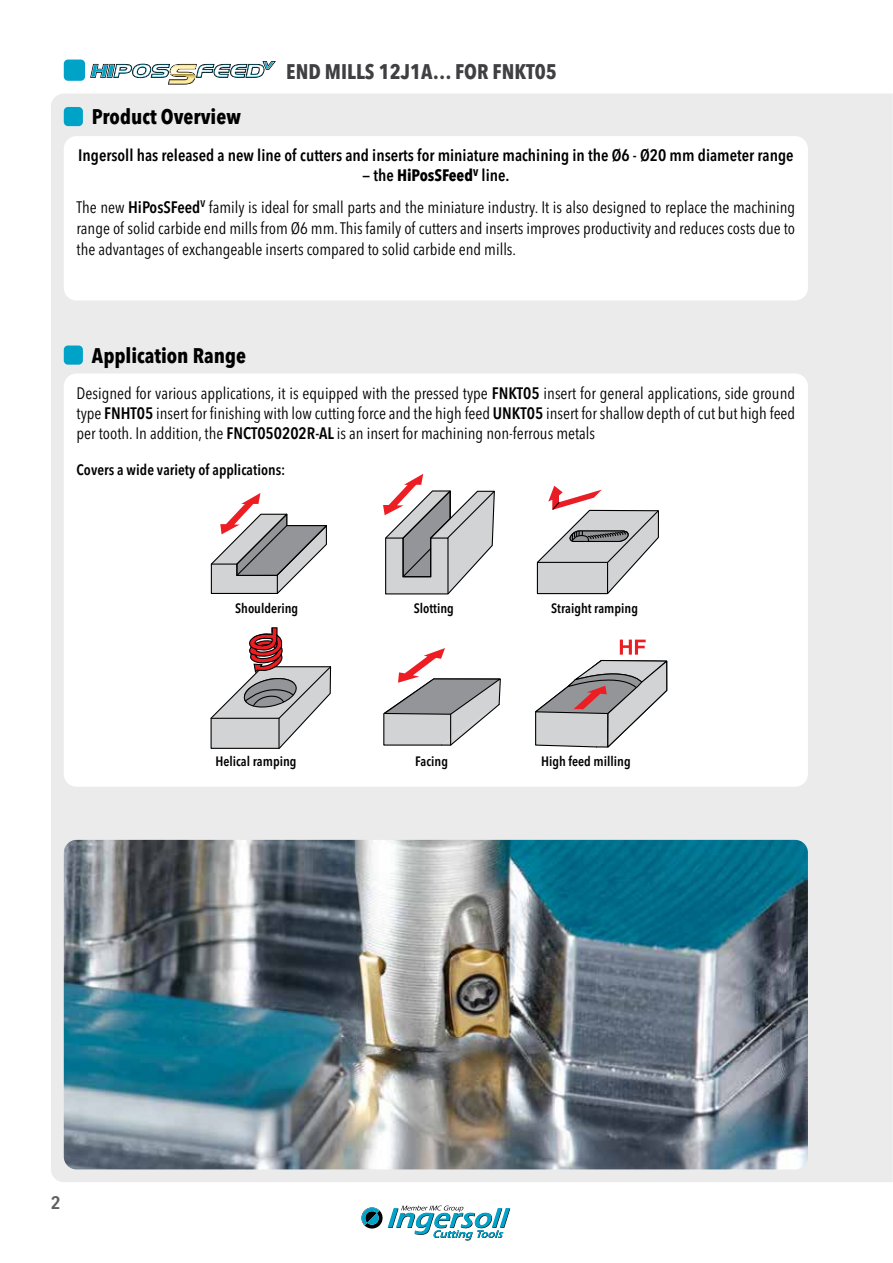
<style>
.page{position:relative;width:893px;height:1263px;background:#fff}
.page>*{position:absolute;margin:0;border:0;box-sizing:border-box;transform-origin:0 0}
.t1{font:700 condensed 21px "Avenir Next LT Pro";color:#000}
.t2{font:700 condensed 21px "Avenir Next LT Pro";color:#404042}
.t3{font:600 condensed 18px "Avenir Next LT Pro";color:#5f6063;scale:1.1 1}
.t4{font:condensed 16.5px/19.8px "Avenir Next LT Pro";color:#000;text-align:center}
.t5{font:600 condensed 16.5px "Avenir Next LT Pro";color:#000}
.t6{font:600 condensed 15px "Avenir Next LT Pro";color:#000}
.t7{font:600 condensed 13.5px "Avenir Next LT Pro";color:#000}
.s1{font-weight:600}
.s2{font-weight:700}
</style>
<div class="page">
<div style="left:51px;top:94px;width:842px;height:1088px;background:#ebebec"></div>
<svg style="left:361px;top:1205px;width:149px;height:35px"></svg>
<div style="left:64px;top:60px;width:21px;height:21px;background:#00a3c8;border-radius:4px"></div>
<div style="left:64px;top:345px;width:19px;height:20px;background:#00a3c8;border-radius:4px"></div>
<div style="left:64px;top:373px;width:744px;height:414px;background:#fff;border-radius:13px"></div>
<div style="left:64px;top:107px;width:19px;height:19px;background:#00a3c8;border-radius:4px"></div>
<div style="left:64px;top:136px;width:744px;height:164px;background:#fff;border-radius:13px"></div>
<svg style="left:210px;top:493px;width:117px;height:101px"></svg>
<svg style="left:383px;top:474px;width:112px;height:121px"></svg>
<svg style="left:210px;top:627px;width:122px;height:122px"></svg>
<svg style="left:383px;top:648px;width:118px;height:98px"></svg>
<hr style="left:450px;top:714px;width:1px;height:31px;background:#000">
<svg style="left:535px;top:639px;width:133px;height:109px"></svg>
<svg style="left:536px;top:486px;width:123px;height:109px"></svg>
<img style="left:64px;top:840px;width:744px;height:329px">
<svg style="left:90px;top:61px;width:186px;height:24px"></svg>
<p class="t2" style="left:286px;top:58px;width:272px">END MILLS 12J1A… FOR FNKT05</p>
<p class="t1" style="left:92px;top:104px;width:150px">Product Overview</p>
<p class="t5" style="left:78px;top:145px;width:717px">Ingersoll has released a new line of cutters and inserts for miniature machining in the Ø6 - Ø20 mm diameter range</p>
<p class="t4" style="left:77px;top:159px;width:720px;line-height:31.8px"><span class="s1">— the</span> <span class="s2">HiPosSFeed</span><sup>V</sup> <span class="s1">line.<br></span>The new <span class="s1">HiPosSFeed</span><sup>V</sup> family is ideal for small parts and the miniature industry. It is also designed to replace the machining</p>
<p class="t4" style="left:77px;top:218px;width:720px;line-height:21px;text-align:left">range of solid carbide end mills from Ø6 mm. This family of cutters and inserts improves productivity and reduces costs due to the advantages of exchangeable inserts compared to solid carbide end mills.</p>
<p class="t1" style="left:92px;top:343px;width:156px">Application Range</p>
<p class="t4" style="left:77px;top:384px;width:720px;text-align:justify">Designed for various applications, it is equipped with the pressed type <span class="s1">FNKT05</span> insert for general applications, side ground type <span class="s1">FNHT05</span> insert for finishing with low cutting force and the high feed <span class="s1">UNKT05</span> insert for shallow depth of cut but high feed per tooth. In addition, the <span class="s1">FNCT050202R-AL</span> is an insert for machining non-ferrous metals</p>
<p class="t6" style="left:77px;top:461px;width:210px">Covers a wide variety of applications:</p>
<p class="t7" style="left:235px;top:600px;width:65px">Shouldering</p>
<p class="t7" style="left:414px;top:600px;width:42px">Slotting</p>
<p class="t7" style="left:551px;top:600px;width:88px">Straight ramping</p>
<p class="t7" style="left:215px;top:753px;width:83px">Helical ramping</p>
<p class="t7" style="left:415px;top:753px;width:35px">Facing</p>
<p class="t7" style="left:541px;top:753px;width:91px">High feed milling</p>
<p class="t3" style="left:51px;top:1191px;width:11px">2</p>
</div>
